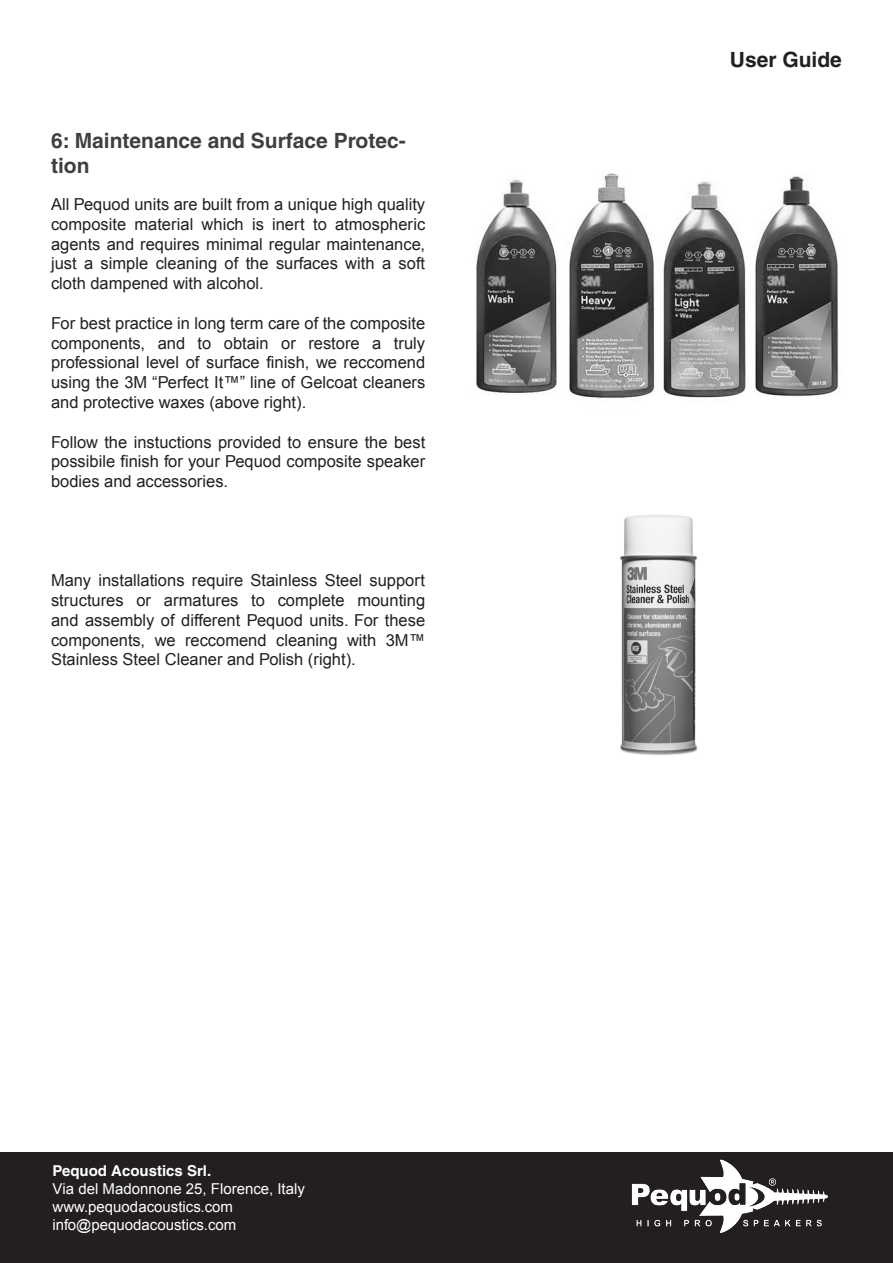
<style>
.page{position:relative;width:893px;height:1263px;background:#fff}
.page>*{position:absolute;margin:0;border:0;box-sizing:border-box;transform-origin:0 0}
.t1{font:700 21px/25.2px "Helvetica CE";color:#3f3f3f}
.t2{font:700 21px "Helvetica CE";color:#231f20}
.t3{font:16.5px/19.8px "Arial";color:#231f20;text-align:justify}
.t4{font:15px/18px "Arial";color:#fff}
.t5{font:700 15px "Helvetica CE";color:#fff}
</style>
<div class="page">
<div style="left:0;top:1152px;width:893px;height:111px;background:#231f20"></div>
<img style="left:631px;top:1159px;width:197px;height:74px">
<img style="left:476px;top:173px;width:363px;height:226px">
<img style="left:620px;top:515px;width:78px;height:240px">
<p class="t1" style="left:51px;top:127px;width:356px">6: Maintenance and Surface Protec&shy;tion</p>
<p class="t3" style="left:51px;top:194px;width:376px">All Pequod units are built from a unique high quality composite material which is inert to atmospheric agents and requires minimal regular maintenance, just a simple cleaning of the surfaces with a soft cloth dampened with alcohol.</p>
<p class="t3" style="left:51px;top:313px;width:376px">For best practice in long term care of the composite components, and to obtain or restore a truly professional level of surface finish, we reccomend using the 3M “Perfect It™” line of Gelcoat cleaners and protective waxes (above right).</p>
<p class="t3" style="left:51px;top:432px;width:376px">Follow the instuctions provided to ensure the best possibile finish for your Pequod composite speaker bodies and accessories.</p>
<p class="t3" style="left:51px;top:571px;width:376px">Many installations require Stainless Steel support structures or armatures to complete mounting and assembly of different Pequod units. For these components, we reccomend cleaning with 3M™ Stainless Steel Cleaner and Polish (right).</p>
<p class="t5" style="left:53px;top:1162px;width:160px">Pequod Acoustics Srl.</p>
<p class="t4" style="left:53px;top:1180px;width:254px">Via del Madonnone 25, Florence, Italy www.pequodacoustics.com info@pequodacoustics.com</p>
<p class="t2" style="left:730px;top:47px;width:114px">User Guide</p>
</div>
